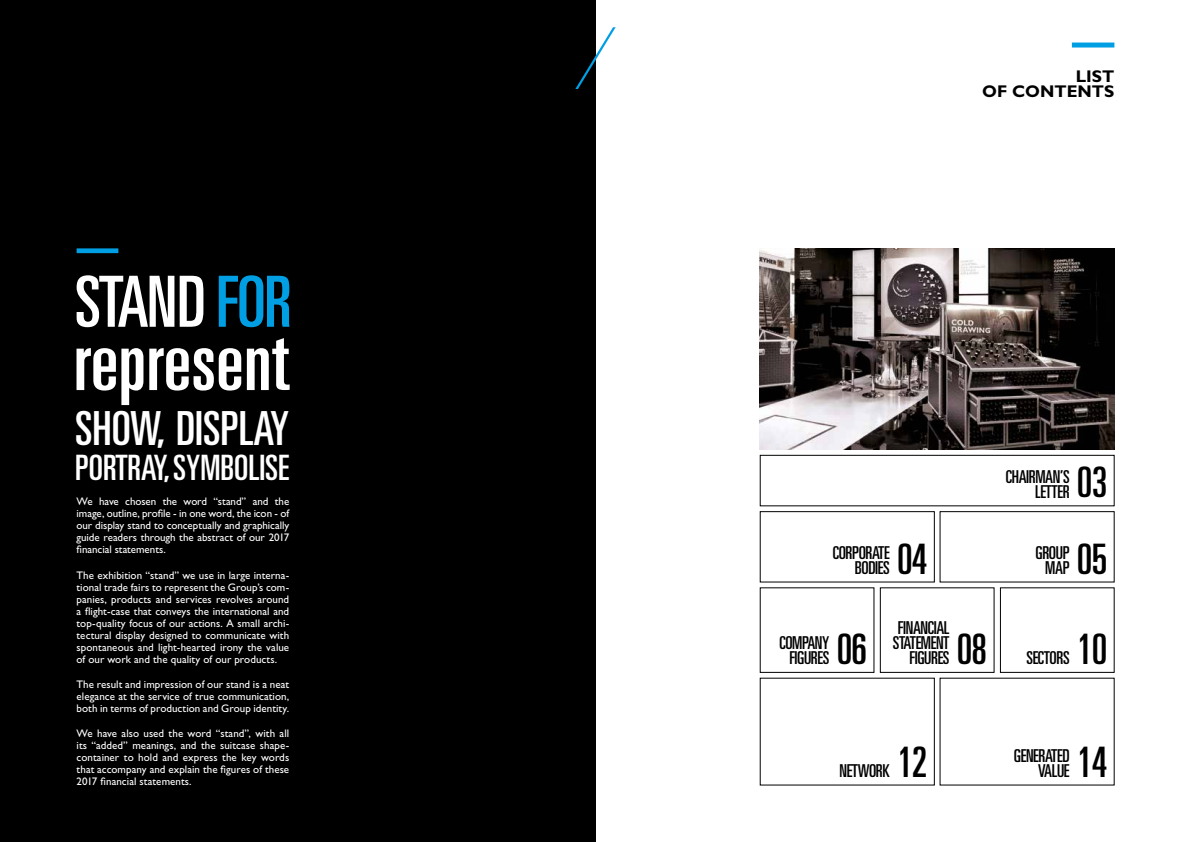
<style>
.page{position:relative;width:1191px;height:842px;background:#fff}
.page>*{position:absolute;margin:0;border:0;box-sizing:border-box;transform-origin:0 0}
.t1{font:ultra-condensed 82.5px "Univers LT Std";letter-spacing:.005em;color:#fff}
.t2{font:ultra-condensed 70.7px "Univers LT Std";letter-spacing:-.025em;color:#fff}
.t3{font:ultra-condensed 47px "Univers LT Std";color:#fff}
.t4{font:ultra-condensed 42px "Univers LT Std";letter-spacing:-.02em;color:#000}
.t5{font:ultra-condensed 35px "Univers LT Std";color:#fff}
.t6{font:ultra-condensed 17.8px/14.9px "Univers LT Std";letter-spacing:-.02em;color:#000;text-align:right}
.t7{font:700 17px/15px "Gill Sans Std";color:#000;text-align:right}
.t8{font:11px/12px "Gill Sans Std";letter-spacing:.005em;color:#fff;text-align:justify}
.s1{color:#009fe3}
</style>
<div class="page">
<div style="left:0;top:0;width:595px;height:842px;background:#000"></div>
<img style="left:760px;top:248px;width:354px;height:202px">
<div style="left:77px;top:248px;width:41px;height:5px;background:#009fe3"></div>
<div style="left:1071px;top:43px;width:43px;height:5px;background:#009fe3"></div>
<div style="left:760px;top:455px;width:354px;height:51px;border:1px solid #000"></div>
<div style="left:939px;top:511px;width:175px;height:71px;border:1px solid #000"></div>
<div style="left:760px;top:511px;width:174px;height:71px;border:1px solid #000"></div>
<div style="left:1000px;top:588px;width:114px;height:85px;border:1px solid #000"></div>
<div style="left:880px;top:588px;width:114px;height:85px;border:1px solid #000"></div>
<svg style="left:575px;top:27px;width:40px;height:62px"></svg>
<h2 class="t2" style="left:75px;top:261px;width:218px">STAND <span class="s1">FOR</span></h2>
<h1 class="t1" style="left:74px;top:314px;width:216px">represent</h1>
<h3 class="t3" style="left:75px;top:402px;width:216px">SHOW, DISPLAY</h3>
<h3 class="t5" style="left:75px;top:448px;width:216px">PORTRAY, SYMBOLISE</h3>
<p class="t8" style="left:77px;top:496px;width:214px">We have chosen the word “stand” and the image, outline, profile - in one word, the icon - of our display stand to conceptually and graphically guide readers through the abstract of our 2017 financial statements.</p>
<p class="t8" style="left:77px;top:569px;width:214px">The exhibition “stand” we use in large interna&shy;tional trade fairs to represent the Group’s com&shy;panies, products and services revolves around a flight-case that conveys the international and top-quality focus of our actions. A small archi&shy;tectural display designed to communicate with spontaneous and light-hearted irony the value of our work and the quality of our products.</p>
<p class="t8" style="left:77px;top:678px;width:214px">The result and impression of our stand is a neat elegance at the service of true communication, both in terms of production and Group identity.</p>
<p class="t8" style="left:77px;top:728px;width:214px">We have also used the word “stand”, with all its “added” meanings, and the suitcase shape&shy;container to hold and express the key words that accompany and explain the figures of these 2017 financial statements.</p>
<h3 class="t7" style="left:982px;top:69px;width:134px">LIST<br>OF CONTENTS</h3>
<h3 class="t6" style="left:1006px;top:469px;width:65px">CHAIRMAN’S<br>LETTER</h3>
<h3 class="t4" style="left:1077px;top:458px;width:32px">03</h3>
<h3 class="t6" style="left:832px;top:545px;width:58px">CORPORATE<br>BODIES</h3>
<h3 class="t4" style="left:897px;top:535px;width:32px">04</h3>
<h3 class="t6" style="left:1035px;top:545px;width:36px">GROUP</h3>
<h3 class="t6" style="left:1045px;top:560px;width:26px">MAP</h3>
<h3 class="t4" style="left:1077px;top:535px;width:32px">05</h3>
<h3 class="t6" style="left:893px;top:620px;width:58px">FINANCIAL<br>STATEMENT<br>FIGURES</h3>
<h3 class="t6" style="left:779px;top:635px;width:51px;text-align:center">COMPANY<br>FIGURES</h3>
<h3 class="t4" style="left:956px;top:625px;width:32px">08</h3>
<h3 class="t4" style="left:836px;top:625px;width:32px">06</h3>
<h3 class="t6" style="left:1026px;top:650px;width:45px">SECTORS</h3>
<h3 class="t4" style="left:1077px;top:625px;width:32px">10</h3>
<h3 class="t6" style="left:839px;top:763px;width:52px">NETWORK</h3>
<h3 class="t4" style="left:897px;top:738px;width:32px">12</h3>
<h3 class="t6" style="left:1014px;top:748px;width:57px">GENERATED</h3>
<h3 class="t6" style="left:1038px;top:763px;width:33px">VALUE</h3>
<h3 class="t4" style="left:1077px;top:738px;width:32px">14</h3>
</div>
